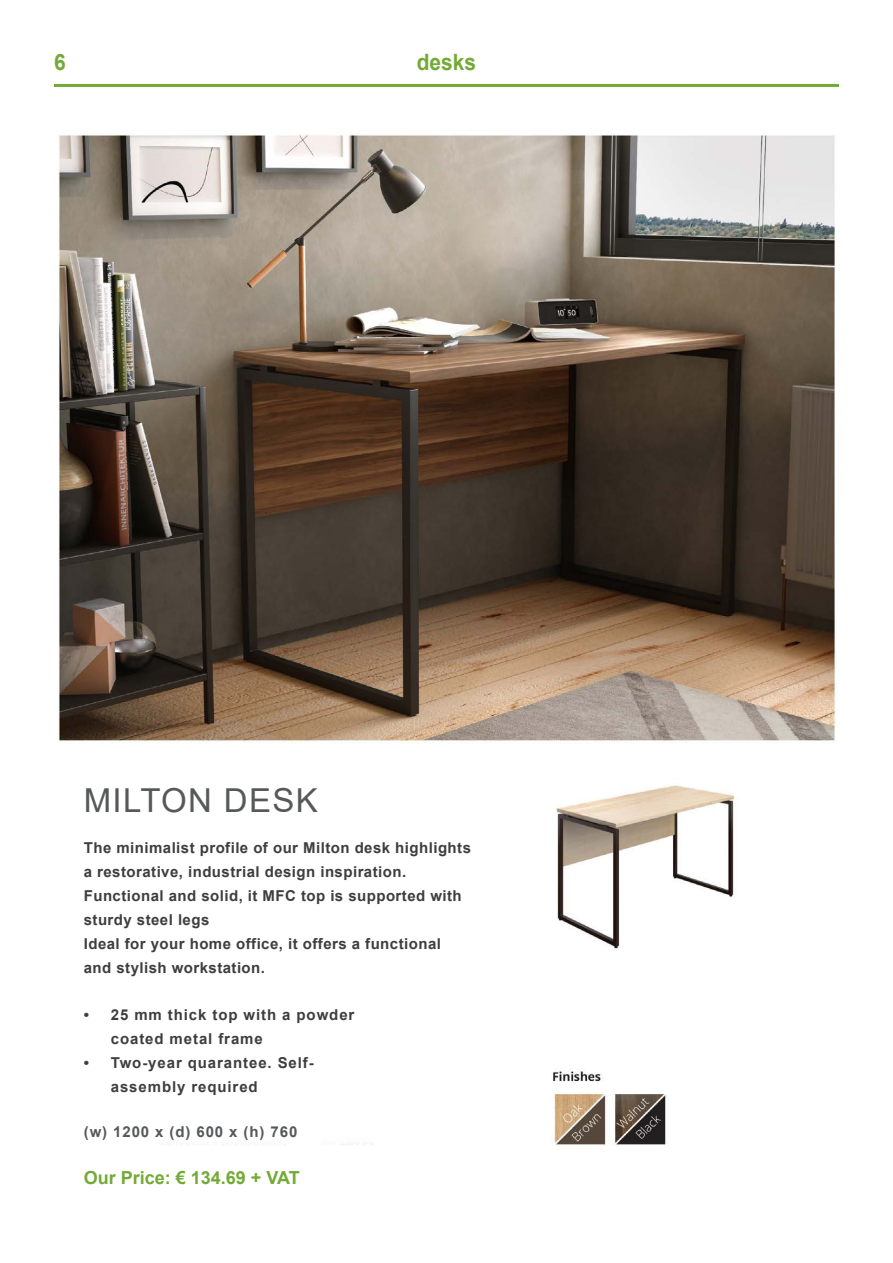
<style>
.page{position:relative;width:893px;height:1263px;background:#fff}
.page>*{position:absolute;margin:0;border:0;box-sizing:border-box;transform-origin:0 0}
.t1{font:33px "Arial";letter-spacing:.04em;color:#57585a}
.t2{font:700 22.5px "Arial";color:#73aa36;scale:.93 1}
.t3{font:700 18px "Arial";color:#73aa36}
.t4{font:700 15px "Arial";letter-spacing:.03em;color:#3e3e3f}
.t5{font:700 15px/24px "Arial";letter-spacing:.06em;color:#3e3e3f}
.t6{font:700 15px "Arial";letter-spacing:.06em;color:#57585a}
</style>
<div class="page">
<img style="left:58px;top:134px;width:779px;height:1012px">
<hr style="left:54px;top:84px;width:785px;height:3px;background:#73aa36">
<p class="t2" style="left:54px;top:47px;width:14px">6</p>
<p class="t2" style="left:417px;top:47px;width:65px">desks</p>
<p class="t1" style="left:84px;top:777px;width:235px">MILTON DESK</p>
<p class="t4" style="left:84px;top:837px;width:389px">The minimalist profile of our Milton desk highlights</p>
<p class="t4" style="left:84px;top:861px;width:324px">a restorative, industrial design inspiration.</p>
<p class="t4" style="left:84px;top:885px;width:379px">Functional and solid, it MFC top is supported with</p>
<p class="t4" style="left:84px;top:909px;width:127px">sturdy steel legs</p>
<p class="t4" style="left:84px;top:933px;width:359px">Ideal for your home office, it offers a functional</p>
<p class="t4" style="left:84px;top:957px;width:183px">and stylish workstation.</p>
<p class="t5" style="left:111px;top:1003px;width:245px;text-indent:-27px">• 25 mm thick top with a powder coated metal frame</p>
<p class="t5" style="left:111px;top:1051px;width:205px;text-indent:-27px">• Two-year quarantee. Self&shy;assembly required</p>
<p class="t6" style="left:84px;top:1121px;width:215px">(w) 1200 x (d) 600 x (h) 760</p>
<p class="t3" style="left:84px;top:1165px;width:217px">Our Price: € 134.69 + VAT</p>
</div>
